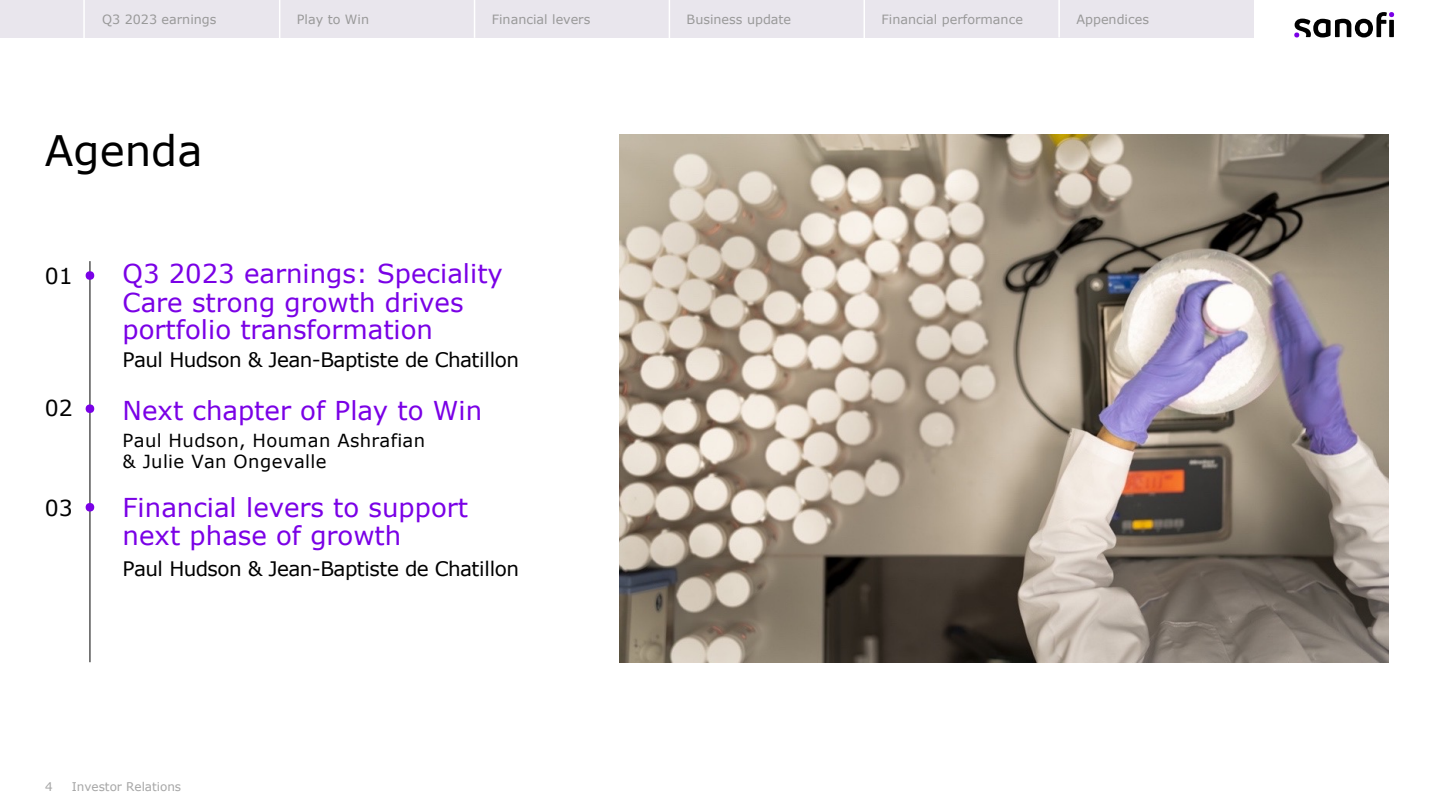
<style>
.page{position:relative;width:1440px;height:810px;background:#fff}
.page>*{position:absolute;margin:0;border:0;box-sizing:border-box;transform-origin:0 0}
.t1{font:42px "Verdana";color:#000}
.t2{font:26.03px/28px "Verdana";color:#7a01e6}
.t3{font:21.98px "Verdana";color:#000}
.t4{font:20.02px "Verdana";letter-spacing:-.025em;color:#000}
.t5{font:18px/20.2px "Verdana";letter-spacing:.02em;color:#000}
.t6{font:12.75px "Verdana";color:#999}
.t7{font:12px "Verdana";color:#a6a6a6}
</style>
<div class="page">
<hr style="left:90px;top:261px;width:1px;height:401px;background:#000">
<div style="left:86px;top:271px;width:8px;height:9px;background:#7a01e6;border-radius:50%"></div>
<div style="left:86px;top:503px;width:8px;height:9px;background:#7a01e6;border-radius:50%"></div>
<div style="left:86px;top:404px;width:8px;height:9px;background:#7a01e6;border-radius:50%"></div>
<img style="left:619px;top:134px;width:770px;height:528px">
<div style="left:0;top:0;width:1254px;height:38px;background:#e9e6ed"></div>
<hr style="left:83px;top:0;width:2px;height:38px;background:#fff">
<svg style="left:1294px;top:12px;width:100px;height:25px"></svg>
<hr style="left:279px;top:0;width:1px;height:38px;background:#fff">
<hr style="left:474px;top:0;width:1px;height:38px;background:#fff">
<hr style="left:669px;top:0;width:1px;height:38px;background:#fff">
<hr style="left:864px;top:0;width:1px;height:38px;background:#fff">
<hr style="left:1058px;top:0;width:2px;height:38px;background:#fff">
<p class="t6" style="left:102px;top:12px;width:116px">Q3 2023 earnings</p>
<p class="t6" style="left:297px;top:12px;width:74px">Play to Win</p>
<p class="t6" style="left:492px;top:12px;width:100px">Financial levers</p>
<p class="t6" style="left:687px;top:12px;width:106px">Business update</p>
<p class="t6" style="left:882px;top:12px;width:143px">Financial performance</p>
<p class="t6" style="left:1076px;top:12px;width:74px">Appendices</p>
<h1 class="t1" style="left:45px;top:122px;width:160px">Agenda</h1>
<p class="t3" style="left:45px;top:261px;width:29px">01</p>
<p class="t3" style="left:45px;top:393px;width:29px">02</p>
<p class="t3" style="left:45px;top:493px;width:29px">03</p>
<p class="t2" style="left:123px;top:259px;width:382px">Q3 2023 earnings: Speciality<br>Care strong growth drives portfolio transformation</p>
<p class="t4" style="left:123px;top:346px;width:398px">Paul Hudson &amp; Jean-Baptiste de Chatillon</p>
<p class="t2" style="left:123px;top:396px;width:361px">Next chapter of Play to Win</p>
<p class="t5" style="left:123px;top:431px;width:304px">Paul Hudson, Houman Ashrafian &amp; Julie Van Ongevalle</p>
<p class="t2" style="left:123px;top:494px;width:347px;line-height:27.8px">Financial levers to support next phase of growth</p>
<p class="t4" style="left:123px;top:554px;width:398px">Paul Hudson &amp; Jean-Baptiste de Chatillon</p>
<p class="t7" style="left:45px;top:778px;width:9px">4</p>
<p class="t7" style="left:72px;top:778px;width:111px">Investor Relations</p>
</div>
